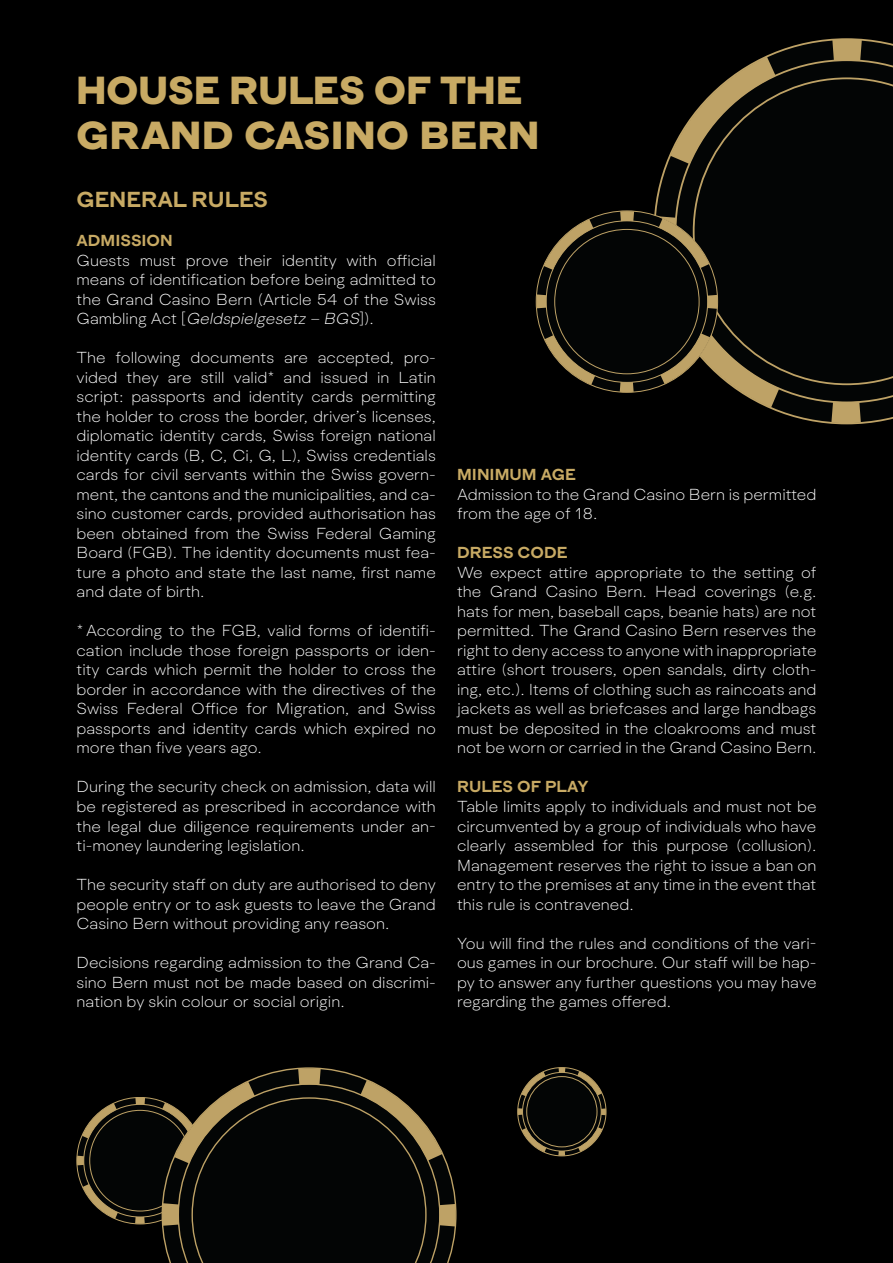
<style>
.page{position:relative;width:893px;height:1263px;background:#000}
.page>*{position:absolute;margin:0;border:0;box-sizing:border-box;transform-origin:0 0}
.t1{font:40.5px/45px "Formale Grotesque B3";letter-spacing:.01em;color:#c8aa64}
.t2{font:22.5px "Formale Grotesque B1";color:#c8aa64}
.t3{font:16.5px/19.5px "Formale Grotesque L3";color:#fff;text-align:justify}
.t4{font:16.5px "Formale Grotesque B1";color:#c8aa64}
.s1{font-style:italic}
</style>
<div class="page">
<svg style="left:654px;top:38px;width:239px;height:386px"></svg>
<svg style="left:536px;top:210px;width:243px;height:198px"></svg>
<svg style="left:517px;top:1067px;width:89px;height:89px"></svg>
<svg style="left:77px;top:1097px;width:85px;height:128px"></svg>
<svg style="left:162px;top:1067px;width:295px;height:196px"></svg>
<h1 class="t1" style="left:77px;top:67px;width:464px">HOUSE RULES OF THE<br>GRAND CASINO BERN</h1>
<h2 class="t2" style="left:77px;top:186px;width:193px">GENERAL RULES</h2>
<p class="t4" style="left:77px;top:231px;width:98px">ADMISSION</p>
<p class="t3" style="left:77px;top:250px;width:361px">Guests must prove their identity with official means of identification before being admitted to the Grand Casino Bern (Article 54 of the Swiss G a m b l i n g A c t [ <span class="s1">Geldspielgesetz – BGS</span>] ) .</p>
<p class="t3" style="left:77px;top:348px;width:361px">The following documents are accepted, pro&shy;vided they are still valid* and issued in Latin script: passports and identity cards permitting the holder to cross the border, driver’s licenses, diplomatic identity cards, Swiss foreign national identity cards (B, C, Ci, G, L), Swiss credentials cards for civil servants within the Swiss govern&shy;ment, the cantons and the municipalities, and ca&shy;sino customer cards, provided authorisation has been obtained from the Swiss Federal Gaming Board (FGB). The identity documents must fea&shy;ture a photo and state the last name, first name and date of birth.</p>
<p class="t3" style="left:77px;top:621px;width:361px">* According to the FGB, valid forms of identifi&shy;cation include those foreign passports or iden&shy;tity cards which permit the holder to cross the border in accordance with the directives of the Swiss Federal Office for Migration, and Swiss passports and identity cards which expired no more than five years ago.</p>
<p class="t3" style="left:77px;top:777px;width:361px">During the security check on admission, data will be registered as prescribed in accordance with the legal due diligence requirements under an&shy;ti-money laundering legislation.</p>
<p class="t3" style="left:77px;top:874px;width:361px">The security staff on duty are authorised to deny people entry or to ask guests to leave the Grand Casino Bern without providing any reason.</p>
<p class="t3" style="left:77px;top:952px;width:361px">Decisions regarding admission to the Grand Ca&shy;sino Bern must not be made based on discrimi&shy;nation by skin colour or social origin.</p>
<p class="t4" style="left:457px;top:465px;width:120px">MINIMUM AGE</p>
<p class="t3" style="left:457px;top:484px;width:361px">Admission to the Grand Casino Bern is permitted from the age of 18.</p>
<p class="t4" style="left:457px;top:543px;width:112px">DRESS CODE</p>
<p class="t3" style="left:457px;top:562px;width:361px">We expect attire appropriate to the setting of the Grand Casino Bern. Head coverings (e.g. hats for men, baseball caps, beanie hats) are not permitted. The Grand Casino Bern reserves the right to deny access to anyone with inappropriate attire (short trousers, open sandals, dirty cloth&shy;ing, etc.). Items of clothing such as raincoats and jackets as well as briefcases and large handbags must be deposited in the cloakrooms and must not be worn or carried in the Grand Casino Bern.</p>
<p class="t4" style="left:457px;top:777px;width:133px">RULES OF PLAY</p>
<p class="t3" style="left:457px;top:796px;width:361px">Table limits apply to individuals and must not be circumvented by a group of individuals who have clearly assembled for this purpose (collusion).<br>Management reserves the right to issue a ban on entry to the premises at any time in the event that this rule is contravened.</p>
<p class="t3" style="left:457px;top:933px;width:361px">You will find the rules and conditions of the vari&shy;ous games in our brochure. Our staff will be hap&shy;py to answer any further questions you may have regarding the games offered.</p>
</div>
